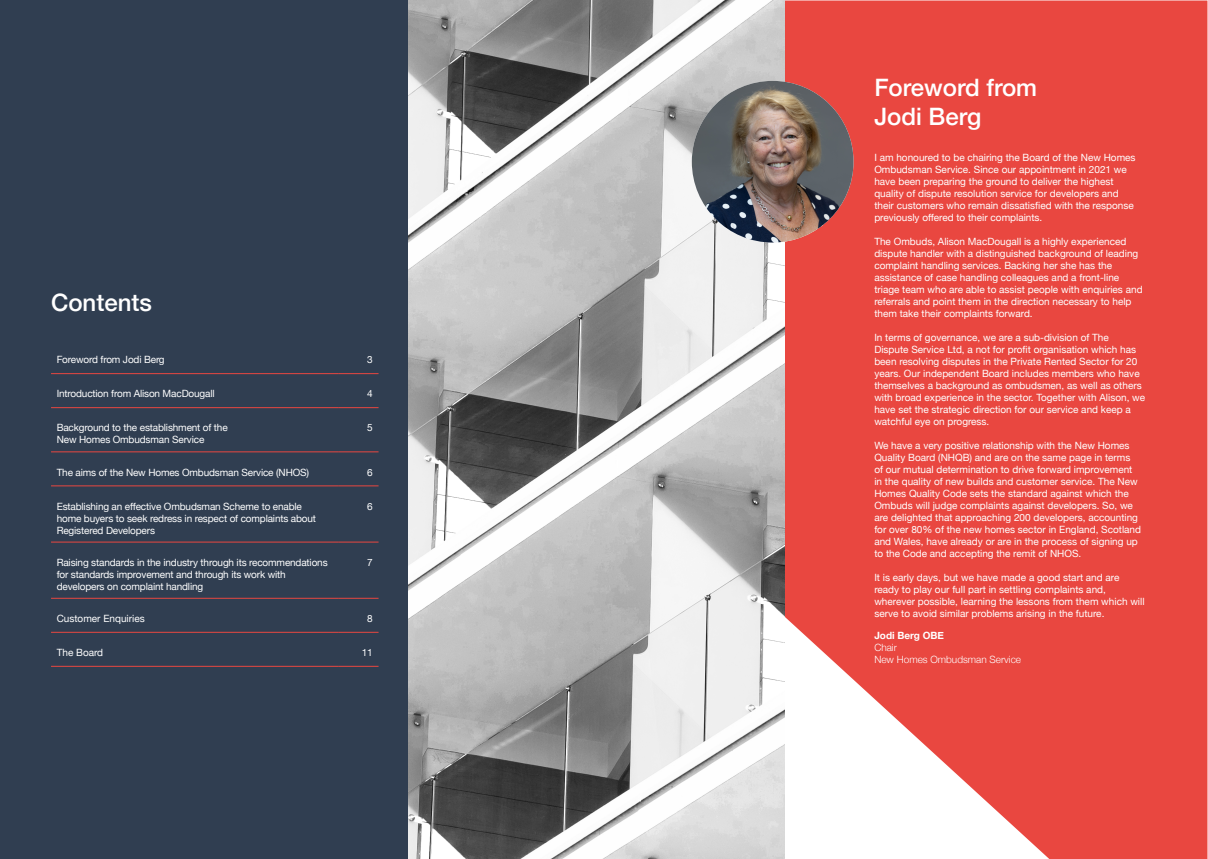
<style>
.page{position:relative;width:1208px;height:859px;background:#fff}
.page>*{position:absolute;margin:0;border:0;box-sizing:border-box;transform-origin:0 0}
.t1{font:500 24px/28.8px "Helvetica Neue";color:#fff}
.t2{font:10px/12px "Helvetica Neue";color:#fff}
.t3{font:300 10px/12px "Helvetica Neue";color:#fff}
.t4{font:700 10px "Helvetica Neue";color:#fff}
</style>
<div class="page">
<svg style="left:784px;top:1px;width:423px;height:858px;background:#ea5751"></svg>
<div style="left:0;top:0;width:604px;height:859px;background:#303e51"></div>
<img style="left:408px;top:0;width:376px;height:859px">
<hr style="left:51px;top:373px;width:288px;height:1px;background:#e94740">
<hr style="left:339px;top:373px;width:39px;height:1px;background:#e94740">
<hr style="left:51px;top:407px;width:288px;height:1px;background:#e94740">
<hr style="left:339px;top:407px;width:39px;height:1px;background:#e94740">
<hr style="left:51px;top:452px;width:288px;height:1px;background:#e94740">
<hr style="left:339px;top:452px;width:39px;height:1px;background:#e94740">
<hr style="left:51px;top:486px;width:288px;height:1px;background:#e94740">
<hr style="left:339px;top:486px;width:39px;height:1px;background:#e94740">
<hr style="left:51px;top:542px;width:288px;height:1px;background:#e94740">
<hr style="left:339px;top:542px;width:39px;height:1px;background:#e94740">
<hr style="left:51px;top:598px;width:288px;height:1px;background:#e94740">
<hr style="left:339px;top:598px;width:39px;height:1px;background:#e94740">
<hr style="left:51px;top:632px;width:288px;height:1px;background:#e94740">
<hr style="left:339px;top:632px;width:39px;height:1px;background:#e94740">
<hr style="left:51px;top:666px;width:288px;height:1px;background:#e94740">
<hr style="left:339px;top:666px;width:39px;height:1px;background:#e94740">
<div style="left:1157px;top:25px;width:15px;height:16px;background:#e94740"></div>
<img style="left:692px;top:81px;width:161px;height:162px;border-radius:81px">
<h1 class="t1" style="left:51px;top:286px;width:102px">Contents</h1>
<p class="t2" style="left:57px;top:354px;width:109px">Foreword from Jodi Berg</p>
<p class="t2" style="left:367px;top:354px;width:7px">3</p>
<p class="t2" style="left:57px;top:388px;width:159px">Introduction from Alison MacDougall</p>
<p class="t2" style="left:367px;top:388px;width:7px">4</p>
<p class="t2" style="left:57px;top:422px;width:172px">Background to the establishment of the<br>New Homes Ombudsman Service</p>
<p class="t2" style="left:367px;top:422px;width:7px">5</p>
<p class="t2" style="left:57px;top:467px;width:254px">The aims of the New Homes Ombudsman Service (NHOS)</p>
<p class="t2" style="left:367px;top:467px;width:7px">6</p>
<p class="t2" style="left:57px;top:501px;width:261px">Establishing an effective Ombudsman Scheme to enable home buyers to seek redress in respect of complaints about<br>Registered Developers</p>
<p class="t2" style="left:367px;top:501px;width:7px">6</p>
<p class="t2" style="left:57px;top:557px;width:272px">Raising standards in the industry through its recommendations for standards improvement and through its work with developers on complaint handling</p>
<p class="t2" style="left:367px;top:557px;width:7px">7</p>
<p class="t2" style="left:57px;top:613px;width:89px">Customer Enquiries</p>
<p class="t2" style="left:367px;top:613px;width:7px">8</p>
<p class="t2" style="left:57px;top:647px;width:48px">The Board</p>
<p class="t2" style="left:362px;top:647px;width:13px">11</p>
<h1 class="t1" style="left:874px;top:71px;width:164px">Foreword from<br>Jodi Berg</h1>
<p class="t2" style="left:874px;top:152px;width:263px">I am honoured to be chairing the Board of the New Homes Ombudsman Service. Since our appointment in 2021 we have been preparing the ground to deliver the highest quality of dispute resolution service for developers and their customers who remain dissatisfied with the response previously offered to their complaints.</p>
<p class="t2" style="left:874px;top:236px;width:270px">The Ombuds, Alison MacDougall is a highly experienced dispute handler with a distinguished background of leading complaint handling services. Backing her she has the assistance of case handling colleagues and a front-line triage team who are able to assist people with enquiries and referrals and point them in the direction necessary to help them take their complaints forward.</p>
<p class="t2" style="left:874px;top:332px;width:272px">In terms of governance, we are a sub-division of The Dispute Service Ltd, a not for profit organisation which has been resolving disputes in the Private Rented Sector for 20 years. Our independent Board includes members who have themselves a background as ombudsmen, as well as others with broad experience in the sector. Together with Alison, we have set the strategic direction for our service and keep a watchful eye on progress.</p>
<p class="t2" style="left:874px;top:440px;width:268px">We have a very positive relationship with the New Homes Quality Board (NHQB) and are on the same page in terms of our mutual determination to drive forward improvement in the quality of new builds and customer service. The New Homes Quality Code sets the standard against which the Ombuds will judge complaints against developers. So, we are delighted that approaching 200 developers, accounting for over 80% of the new homes sector in England, Scotland and Wales, have already or are in the process of signing up to the Code and accepting the remit of NHOS.</p>
<p class="t2" style="left:874px;top:572px;width:272px">It is early days, but we have made a good start and are ready to play our full part in settling complaints and, wherever possible, learning the lessons from them which will serve to avoid similar problems arising in the future.</p>
<p class="t4" style="left:874px;top:627px;width:71px">Jodi Berg OBE</p>
<p class="t3" style="left:874px;top:641px;width:148px">Chair<br>New Homes Ombudsman Service</p>
</div>
